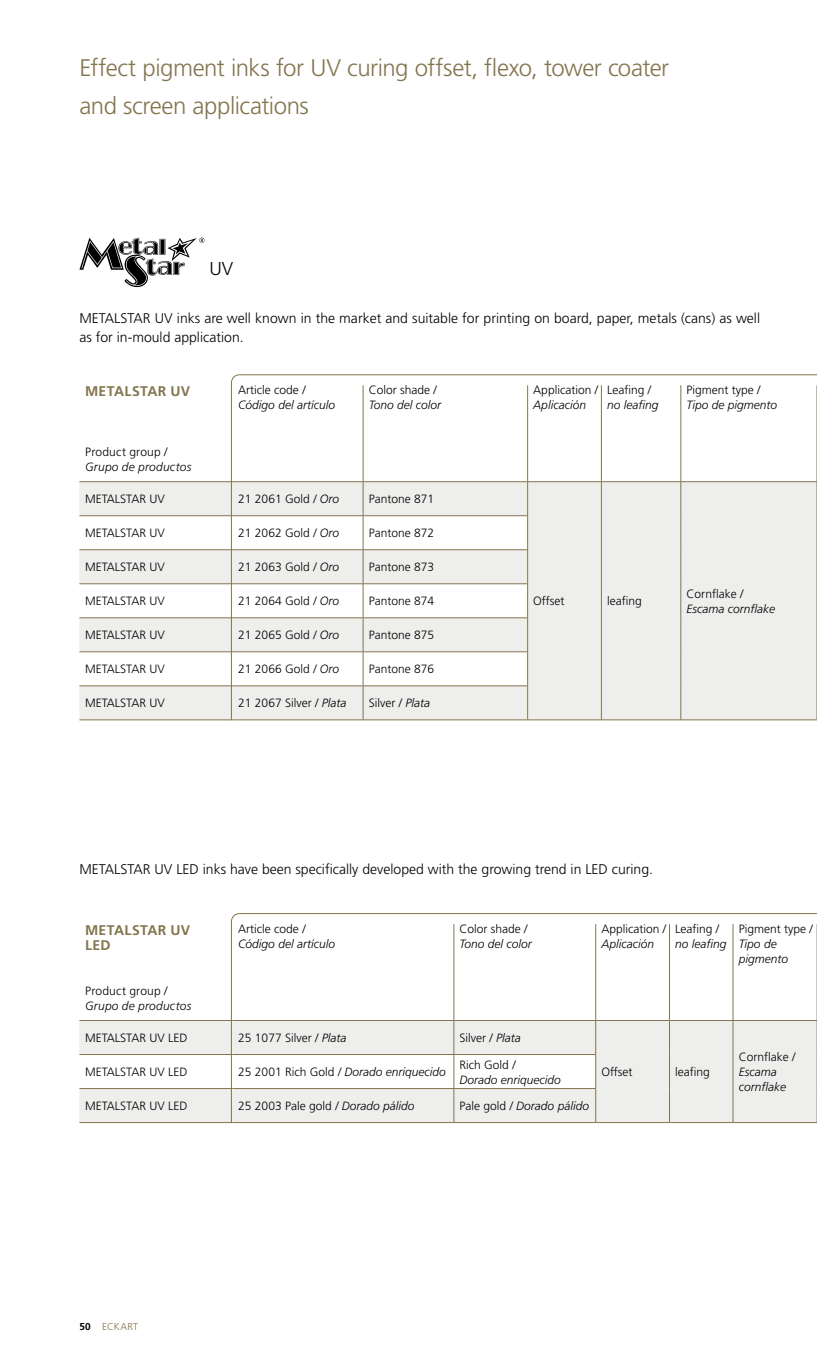
<style>
.page{position:relative;width:817px;height:1361px;background:#fff}
.page>*{position:absolute;margin:0;border:0;box-sizing:border-box;transform-origin:0 0}
.t1{font:300 24px/38px "Frutiger LT Std";letter-spacing:-.02em;color:#83754e}
.t2{font:300 18.6px "Frutiger LT Std";color:#000}
.t3{font:300 14px/19px "Frutiger LT Std";color:#000}
.t4{font:700 14px/15px "Frutiger LT Std";letter-spacing:.025em;color:#83754e}
.t5{font:300 12px "Frutiger LT Std";color:#000}
.t6{font:italic 300 12px/15px "Frutiger LT Std";color:#000}
.t7{font:300 10px "Frutiger LT Std";letter-spacing:.02em;color:#83754e}
.s1{font-style:italic}
.s2{font-style:normal}
.s3{font-weight:700;color:#000}
</style>
<div class="page">
<svg style="left:79px;top:482px;width:151px;height:237px;fill:#eeeeed"></svg>
<hr style="left:816px;top:385px;width:1px;height:96px;background:#83754e">
<hr style="left:79px;top:481px;width:153px;height:1px;background:#83754e">
<hr style="left:79px;top:515px;width:153px;height:1px;background:#83754e">
<hr style="left:79px;top:549px;width:153px;height:1px;background:#83754e">
<hr style="left:79px;top:583px;width:153px;height:1px;background:#83754e">
<hr style="left:79px;top:617px;width:153px;height:1px;background:#83754e">
<hr style="left:79px;top:651px;width:153px;height:1px;background:#83754e">
<hr style="left:79px;top:685px;width:153px;height:1px;background:#83754e">
<hr style="left:79px;top:719px;width:153px;height:1px;background:#83754e">
<hr style="left:816px;top:482px;width:1px;height:33px;background:#83754e">
<hr style="left:816px;top:516px;width:1px;height:33px;background:#83754e">
<hr style="left:816px;top:550px;width:1px;height:33px;background:#83754e">
<hr style="left:816px;top:584px;width:1px;height:33px;background:#83754e">
<hr style="left:816px;top:618px;width:1px;height:33px;background:#83754e">
<hr style="left:816px;top:652px;width:1px;height:33px;background:#83754e">
<hr style="left:816px;top:686px;width:1px;height:33px;background:#83754e">
<svg style="left:230px;top:374px;width:586px;height:347px"></svg>
<svg style="left:79px;top:1021px;width:151px;height:101px;fill:#eeeeed"></svg>
<hr style="left:816px;top:924px;width:1px;height:96px;background:#83754e">
<hr style="left:79px;top:1020px;width:153px;height:1px;background:#83754e">
<hr style="left:79px;top:1054px;width:153px;height:1px;background:#83754e">
<hr style="left:79px;top:1088px;width:153px;height:1px;background:#83754e">
<hr style="left:79px;top:1122px;width:153px;height:1px;background:#83754e">
<hr style="left:816px;top:1020px;width:1px;height:34px;background:#83754e">
<hr style="left:816px;top:1054px;width:1px;height:34px;background:#83754e">
<hr style="left:816px;top:1089px;width:1px;height:33px;background:#83754e">
<svg style="left:230px;top:913px;width:586px;height:211px"></svg>
<svg style="left:79px;top:238px;width:125px;height:49px"></svg>
<h1 class="t1" style="left:79px;top:49px;width:591px">Effect pigment inks for UV curing offset, flexo, tower coater and screen applications</h1>
<h2 class="t2" style="left:209px;top:258px;width:25px">UV</h2>
<p class="t3" style="left:79px;top:309px;width:682px">METALSTAR UV inks are well known in the market and suitable for printing on board, paper, metals (cans) as well as for in-mould application.</p>
<p class="t4" style="left:85px;top:383px;width:107px">METALSTAR UV</p>
<p class="t5" style="left:85px;top:445px;width:84px">Product group /</p>
<p class="t6" style="left:85px;top:459px;width:108px">Grupo de productos</p>
<p class="t5" style="left:238px;top:383px;width:69px">Article code /</p>
<p class="t6" style="left:238px;top:398px;width:98px">Código del artículo</p>
<p class="t5" style="left:369px;top:383px;width:70px">Color shade /</p>
<p class="t6" style="left:369px;top:398px;width:74px">Tono del color</p>
<p class="t5" style="left:85px;top:492px;width:81px">METALSTAR UV</p>
<p class="t5" style="left:238px;top:492px;width:102px">21 2061 Gold <span class="s1">/ Oro</span></p>
<p class="t5" style="left:369px;top:492px;width:67px">Pantone 871</p>
<p class="t5" style="left:85px;top:526px;width:81px">METALSTAR UV</p>
<p class="t5" style="left:238px;top:526px;width:102px">21 2062 Gold <span class="s1">/ Oro</span></p>
<p class="t5" style="left:369px;top:526px;width:67px">Pantone 872</p>
<p class="t5" style="left:85px;top:560px;width:81px">METALSTAR UV</p>
<p class="t5" style="left:238px;top:560px;width:102px">21 2063 Gold <span class="s1">/ Oro</span></p>
<p class="t5" style="left:369px;top:560px;width:67px">Pantone 873</p>
<p class="t5" style="left:85px;top:594px;width:81px">METALSTAR UV</p>
<p class="t5" style="left:238px;top:594px;width:102px">21 2064 Gold <span class="s1">/ Oro</span></p>
<p class="t5" style="left:369px;top:594px;width:67px">Pantone 874</p>
<p class="t5" style="left:85px;top:628px;width:81px">METALSTAR UV</p>
<p class="t5" style="left:238px;top:628px;width:102px">21 2065 Gold <span class="s1">/ Oro</span></p>
<p class="t5" style="left:369px;top:628px;width:67px">Pantone 875</p>
<p class="t5" style="left:85px;top:662px;width:81px">METALSTAR UV</p>
<p class="t5" style="left:238px;top:662px;width:102px">21 2066 Gold <span class="s1">/ Oro</span></p>
<p class="t5" style="left:369px;top:662px;width:67px">Pantone 876</p>
<p class="t5" style="left:85px;top:696px;width:81px">METALSTAR UV</p>
<p class="t5" style="left:238px;top:696px;width:110px">21 2067 Silver / <span class="s1">Plata</span></p>
<p class="t5" style="left:369px;top:696px;width:63px">Silver / <span class="s1">Plata</span></p>
<p class="t5" style="left:533px;top:383px;width:66px">Application /</p>
<p class="t6" style="left:533px;top:398px;width:54px">Aplicación</p>
<p class="t5" style="left:607px;top:383px;width:46px">Leafing /</p>
<p class="t6" style="left:607px;top:398px;width:53px">no leafing</p>
<p class="t5" style="left:686px;top:383px;width:76px">Pigment type /</p>
<p class="t6" style="left:686px;top:398px;width:92px">Tipo de pigmento</p>
<p class="t5" style="left:533px;top:594px;width:33px">Offset</p>
<p class="t5" style="left:607px;top:594px;width:36px">leafing</p>
<p class="t5" style="left:686px;top:587px;width:58px">Cornflake /</p>
<p class="t6" style="left:686px;top:601px;width:90px">Escama cornflake</p>
<p class="t3" style="left:79px;top:860px;width:575px">METALSTAR UV LED inks have been specifically developed with the growing trend in LED curing.</p>
<p class="t4" style="left:85px;top:922px;width:107px">METALSTAR UV<br>LED</p>
<p class="t5" style="left:85px;top:983px;width:84px">Product group /</p>
<p class="t6" style="left:85px;top:998px;width:108px">Grupo de productos</p>
<p class="t5" style="left:238px;top:922px;width:69px">Article code /</p>
<p class="t6" style="left:238px;top:936px;width:98px">Código del artículo</p>
<p class="t5" style="left:459px;top:922px;width:70px">Color shade /</p>
<p class="t6" style="left:459px;top:936px;width:74px">Tono del color</p>
<p class="t5" style="left:601px;top:922px;width:66px">Application /</p>
<p class="t6" style="left:601px;top:936px;width:54px">Aplicación</p>
<p class="t5" style="left:675px;top:922px;width:46px">Leafing /</p>
<p class="t6" style="left:675px;top:936px;width:53px">no leafing</p>
<p class="t5" style="left:738px;top:922px;width:76px">Pigment type /</p>
<p class="t6" style="left:738px;top:936px;width:51px">Tipo de pigmento</p>
<p class="t5" style="left:85px;top:1031px;width:104px">METALSTAR UV LED</p>
<p class="t5" style="left:238px;top:1031px;width:110px">25 1077 Silver / <span class="s1">Plata</span></p>
<p class="t5" style="left:459px;top:1031px;width:63px">Silver / <span class="s1">Plata</span></p>
<p class="t5" style="left:85px;top:1065px;width:104px">METALSTAR UV LED</p>
<p class="t6" style="left:238px;top:1064px;width:209px"><span class="s2">25 2001 Rich Gold</span> / Dorado enriquecido</p>
<p class="t6" style="left:459px;top:1057px;width:103px"><span class="s2">Rich Gold</span> /<br>Dorado enriquecido</p>
<p class="t5" style="left:85px;top:1099px;width:104px">METALSTAR UV LED</p>
<p class="t5" style="left:238px;top:1099px;width:178px">25 2003 Pale gold <span class="s1">/ Dorado pálido</span></p>
<p class="t6" style="left:459px;top:1098px;width:131px"><span class="s2">Pale gold</span> / Dorado pálido</p>
<p class="t5" style="left:601px;top:1065px;width:33px">Offset</p>
<p class="t5" style="left:675px;top:1065px;width:36px">leafing</p>
<p class="t5" style="left:738px;top:1050px;width:58px">Cornflake /</p>
<p class="t6" style="left:738px;top:1064px;width:49px">Escama cornflake</p>
<p class="t7" style="left:79px;top:1321px;width:60px"><span class="s3">50</span> ECKART</p>
</div>
